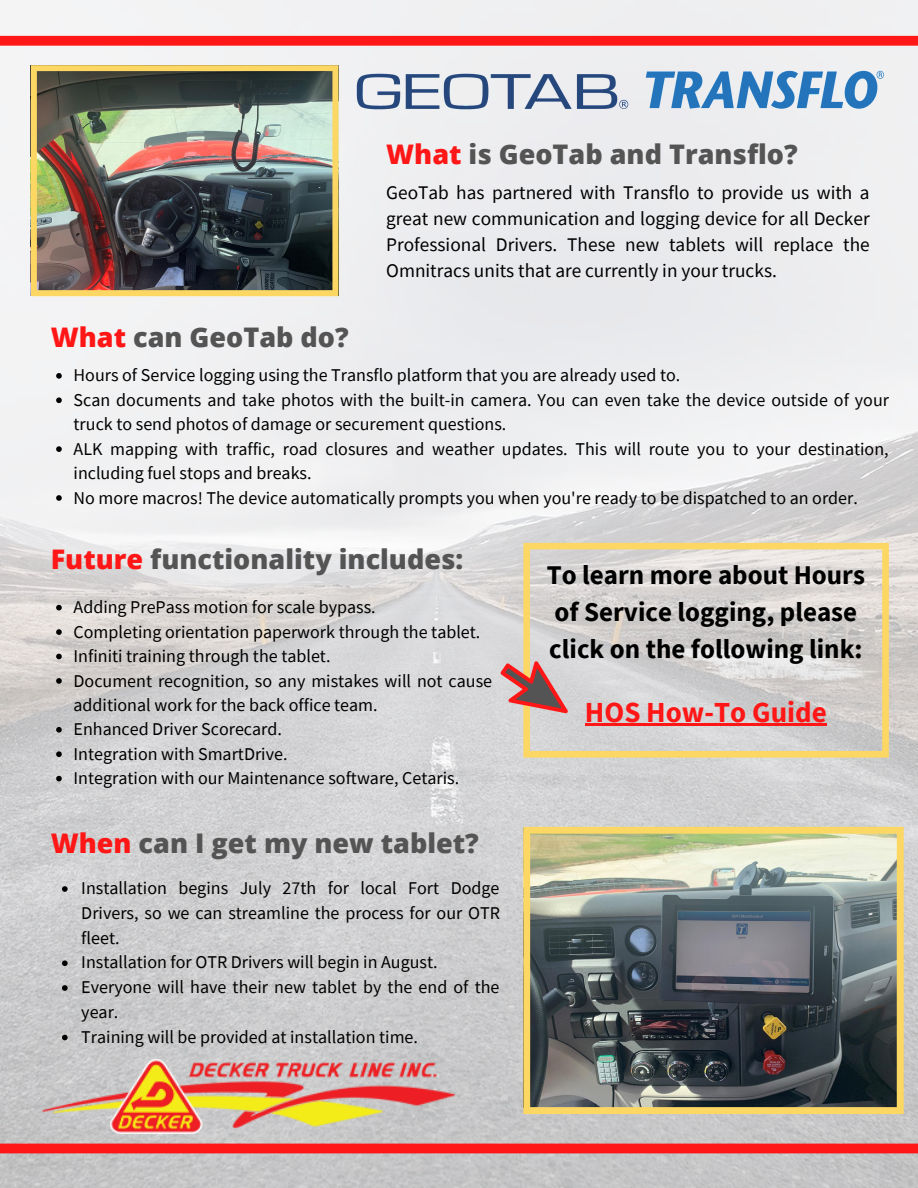
<style>
.page{position:relative;width:918px;height:1188px;background:#fff}
.page>*{position:absolute;margin:0;border:0;box-sizing:border-box;transform-origin:0 0}
.t1{font:700 29.1px "Source Sans Pro";color:#ff1616}
.t2{font:800 27px "Open Sans";color:#545454}
.t3{font:700 27px/37.2px "Source Sans Pro";color:#000}
.t4{font:19.35px/26.2px "Source Sans Pro";color:#000;text-align:justify}
.t5{font:18px/24.5px "Source Sans Pro";color:#000}
.s1{color:#ff1616}
</style>
<div class="page">
<img style="left:0;top:0;width:918px;height:1188px">
<img style="left:357px;top:74px;width:272px;height:36px">
<img style="left:634px;top:54px;width:264px;height:62px">
<svg style="left:0;top:36px;width:918px;height:10px;background:#fe1d1d"></svg>
<div style="left:0;top:1144px;width:918px;height:9px;background:#ff1616"></div>
<svg style="left:62px;top:886px;width:6px;height:6px"></svg>
<svg style="left:62px;top:960px;width:6px;height:6px"></svg>
<svg style="left:62px;top:985px;width:6px;height:6px"></svg>
<svg style="left:62px;top:1035px;width:6px;height:5px"></svg>
<img style="left:43px;top:1060px;width:412px;height:73px">
<svg style="left:523px;top:543px;width:366px;height:215px;background:#d8d3c8"></svg>
<img style="left:31px;top:65px;width:307px;height:231px">
<img style="left:523px;top:827px;width:381px;height:287px">
<svg style="left:492px;top:649px;width:77px;height:87px;background:#ccada8"></svg>
<svg style="left:56px;top:373px;width:6px;height:6px"></svg>
<svg style="left:56px;top:397px;width:6px;height:6px"></svg>
<svg style="left:56px;top:446px;width:6px;height:6px"></svg>
<svg style="left:56px;top:495px;width:6px;height:6px"></svg>
<svg style="left:56px;top:605px;width:6px;height:5px"></svg>
<svg style="left:56px;top:629px;width:6px;height:6px"></svg>
<svg style="left:56px;top:654px;width:6px;height:5px"></svg>
<svg style="left:56px;top:678px;width:6px;height:6px"></svg>
<svg style="left:56px;top:727px;width:6px;height:6px"></svg>
<svg style="left:56px;top:751px;width:6px;height:6px"></svg>
<svg style="left:56px;top:776px;width:6px;height:5px"></svg>
<hr style="left:585px;top:723px;width:242px;height:3px;background:#ff1616">
<h2 class="t2" style="left:51px;top:318px;width:300px"><span class="s1">What</span> can GeoTab do?</h2>
<h2 class="t2" style="left:386px;top:135px;width:413px"><span class="s1">What</span> is GeoTab and Transflo?</h2>
<p class="t4" style="left:386px;top:179px;width:485px">GeoTab has partnered with Transflo to provide us with a great new communication and logging device for all Decker Professional Drivers. These new tablets will replace the Omnitracs units that are currently in your trucks.</p>
<p class="t5" style="left:74px;top:363px;width:817px">Hours of Service logging using the Transflo platform that you are already used to.<br>Scan documents and take photos with the built-in camera. You can even take the device outside of your truck to send photos of damage or securement questions.<br>ALK mapping with traffic, road closures and weather updates. This will route you to your destination, including fuel stops and breaks.<br>No more macros! The device automatically prompts you when you're ready to be dispatched to an order.</p>
<h2 class="t2" style="left:51px;top:541px;width:414px"><span class="s1">Future</span> functionality includes:</h2>
<p class="t5" style="left:74px;top:595px;width:420px">Adding PrePass motion for scale bypass.<br>Completing orientation paperwork through the tablet.<br>Infiniti training through the tablet.<br>Document recognition, so any mistakes will not cause additional work for the back office team.<br>Enhanced Driver Scorecard.<br>Integration with SmartDrive.<br>Integration with our Maintenance software, Cetaris.</p>
<h2 class="t2" style="left:51px;top:825px;width:430px"><span class="s1">When</span> can I get my new tablet?</h2>
<p class="t5" style="left:81px;top:875px;width:420px">Installation begins July 27th for local Fort Dodge Drivers, so we can streamline the process for our OTR fleet.<br>Installation for OTR Drivers will begin in August.<br>Everyone will have their new tablet by the end of the year.<br>Training will be provided at installation time.</p>
<h2 class="t3" style="left:547px;top:556px;width:320px">To learn more about Hours of Service logging, please click on the following link:</h2>
<h1 class="t1" style="left:585px;top:693px;width:243px">HOS How-To Guide</h1>
</div>
